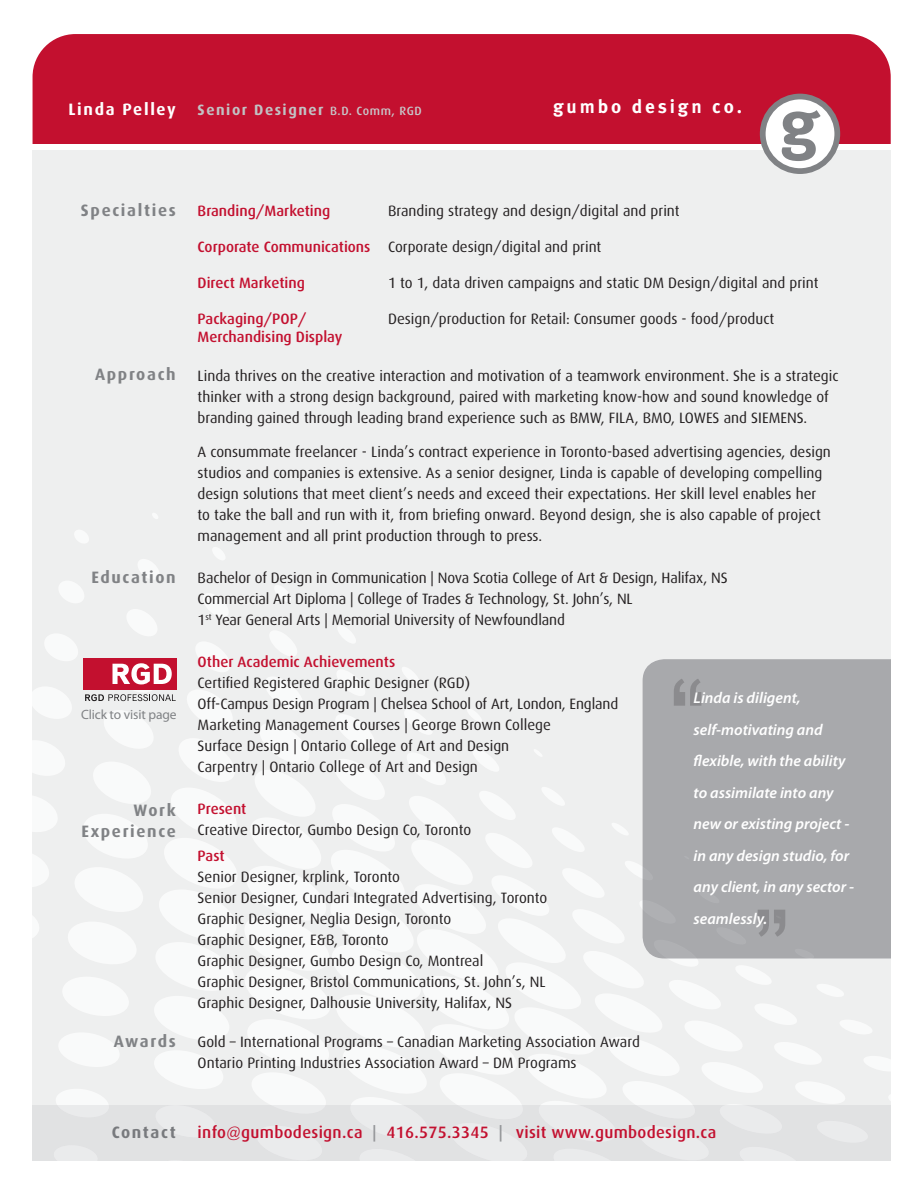
<style>
.page{position:relative;width:918px;height:1188px;background:#fff}
.page>*{position:absolute;margin:0;border:0;box-sizing:border-box;transform-origin:0 0}
.t1{font:19.05px "Meta Bold LF";letter-spacing:.155em;color:#fff}
.t2{font:500 16.5px "Dax";letter-spacing:.02em;color:#c3102f}
.t3{font:700 16.5px/21px "Dax";letter-spacing:.1em;color:#808285;text-align:right}
.t4{font:700 16.5px "Dax";letter-spacing:.1em;color:#fff}
.t5{font:italic 600 15.75px/31.5px "Myriad Pro";color:#fff}
.t6{font:15px/21px "Dax";color:#231f20}
.t7{font:500 15px "Dax";color:#c3102f}
.t8{font:700 15px "Dax";letter-spacing:.1em;color:#c1c2c4}
.t9{font:13.5px "Myriad Pro";letter-spacing:-.01em;color:#808285}
.s1{font-weight:500;font-size:12px;color:#c7c8ca}
.s2{font-weight:500;color:#c3102f}
.s3{color:#939598}
</style>
<div class="page">
<div style="left:33px;top:34px;width:858px;height:109px;background:#c3102f"></div>
<div style="left:32px;top:150px;width:859px;height:1011px;background:#eeefef"></div>
<svg style="left:762px;top:96px;width:77px;height:77px"></svg>
<div style="left:760px;top:94px;width:80px;height:80px;border:6px solid #808285;border-radius:50%"></div>
<svg style="left:782px;top:110px;width:39px;height:51px"></svg>
<svg style="left:32px;top:513px;width:387px;height:183px"></svg>
<div style="left:83px;top:658px;width:94px;height:32px;background:#c3102f"></div>
<svg style="left:113px;top:663px;width:59px;height:21px"></svg>
<svg style="left:85px;top:694px;width:91px;height:7px"></svg>
<div style="left:643px;top:659px;width:272px;height:300px;background:#a8a9ac;border-radius:22px"></div>
<svg style="left:674px;top:679px;width:27px;height:27px"></svg>
<svg style="left:758px;top:910px;width:27px;height:27px"></svg>
<div style="left:891px;top:50px;width:26px;height:1132px;background:#fff"></div>
<div style="left:33px;top:1106px;width:858px;height:55px;background:#dcdddf"></div>
<p class="t4" style="left:68px;top:100px;width:109px">Linda Pelley</p>
<p class="t8" style="left:198px;top:101px;width:226px">Senior Designer <span class="s1">B.D. Comm, RGD</span></p>
<p class="t1" style="left:553px;top:95px;width:190px">gumbo design co.</p>
<p class="t3" style="left:81px;top:200px;width:96px">Specialties</p>
<p class="t3" style="left:95px;top:364px;width:82px">Approach</p>
<p class="t3" style="left:91px;top:567px;width:86px">Education</p>
<p class="t9" style="left:81px;top:707px;width:97px">Click to visit page</p>
<p class="t3" style="left:82px;top:800px;width:96px">Work<br>Experience</p>
<p class="t3" style="left:114px;top:1031px;width:63px">Awards</p>
<p class="t3" style="left:112px;top:1122px;width:66px">Contact</p>
<p class="t7" style="left:198px;top:202px;width:134px">Branding/Marketing</p>
<p class="t6" style="left:388px;top:200px;width:293px">Branding strategy and design/digital and print</p>
<p class="t6" style="left:198px;top:236px;width:405px"><span class="s2">Corporate Communications</span> Corporate design/digital and print</p>
<p class="t7" style="left:198px;top:274px;width:109px">Direct Marketing</p>
<p class="t6" style="left:388px;top:272px;width:432px">1 to 1, data driven campaigns and static DM Design/digital and print</p>
<p class="t7" style="left:198px;top:310px;width:110px">Packaging/POP/</p>
<p class="t6" style="left:388px;top:308px;width:388px">Design/production for Retail: Consumer goods - food/product</p>
<p class="t7" style="left:198px;top:328px;width:146px">Merchandising Display</p>
<p class="t6" style="left:198px;top:365px;width:642px">Linda thrives on the creative interaction and motivation of a teamwork environment. She is a strategic thinker with a strong design background, paired with marketing know-how and sound knowledge of branding gained through leading brand experience such as BMW, FILA, BMO, LOWES and SIEMENS.</p>
<p class="t6" style="left:198px;top:442px;width:635px">A consummate freelancer - Linda’s contract experience in Toronto-based advertising agencies, design studios and companies is extensive. As a senior designer, Linda is capable of developing compelling design solutions that meet client’s needs and exceed their expectations. Her skill level enables her to take the ball and run with it, from briefing onward. Beyond design, she is also capable of project management and all print production through to press.</p>
<p class="t6" style="left:198px;top:568px;width:532px">Bachelor of Design in Communication | Nova Scotia College of Art &amp; Design, Halifax, NS</p>
<p class="t6" style="left:198px;top:589px;width:437px">Commercial Art Diploma | College of Trades &amp; Technology, St. John’s, NL</p>
<p class="t6" style="left:198px;top:610px;width:369px">1<sup>st</sup> Year General Arts | Memorial University of Newfoundland</p>
<p class="t7" style="left:198px;top:654px;width:199px">Other Academic Achievements</p>
<p class="t6" style="left:198px;top:673px;width:274px">Certified Registered Graphic Designer (RGD)</p>
<p class="t6" style="left:198px;top:694px;width:422px">Off-Campus Design Program | Chelsea School of Art, London, England</p>
<p class="t6" style="left:198px;top:715px;width:355px">Marketing Management Courses | George Brown College</p>
<p class="t6" style="left:198px;top:736px;width:313px">Surface Design | Ontario College of Art and Design</p>
<p class="t6" style="left:198px;top:757px;width:282px">Carpentry | Ontario College of Art and Design</p>
<p class="t7" style="left:198px;top:801px;width:50px">Present</p>
<p class="t6" style="left:198px;top:820px;width:275px">Creative Director, Gumbo Design Co, Toronto</p>
<p class="t7" style="left:198px;top:847px;width:28px">Past</p>
<p class="t6" style="left:198px;top:866px;width:204px">Senior Designer, krplink, Toronto</p>
<p class="t6" style="left:198px;top:887px;width:351px">Senior Designer, Cundari Integrated Advertising, Toronto</p>
<p class="t6" style="left:198px;top:908px;width:255px">Graphic Designer, Neglia Design, Toronto</p>
<p class="t6" style="left:198px;top:929px;width:193px">Graphic Designer, E&amp;B, Toronto</p>
<p class="t6" style="left:198px;top:950px;width:287px">Graphic Designer, Gumbo Design Co, Montreal</p>
<p class="t6" style="left:198px;top:971px;width:350px">Graphic Designer, Bristol Communications, St. John’s, NL</p>
<p class="t6" style="left:198px;top:992px;width:316px">Graphic Designer, Dalhousie University, Halifax, NS</p>
<p class="t6" style="left:198px;top:1031px;width:444px">Gold – International Programs – Canadian Marketing Association Award</p>
<p class="t6" style="left:198px;top:1052px;width:381px">Ontario Printing Industries Association Award – DM Programs</p>
<p class="t5" style="left:694px;top:682px;width:162px">Linda is diligent, self-motivating and flexible, with the ability to assimilate into any new or existing project - in any design studio, for any client, in any sector - seamlessly.</p>
<p class="t2" style="left:198px;top:1123px;width:520px">info@gumbodesign.ca <span class="s3">|</span> 416.575.3345 <span class="s3">|</span> visit www.gumbodesign.ca</p>
</div>
